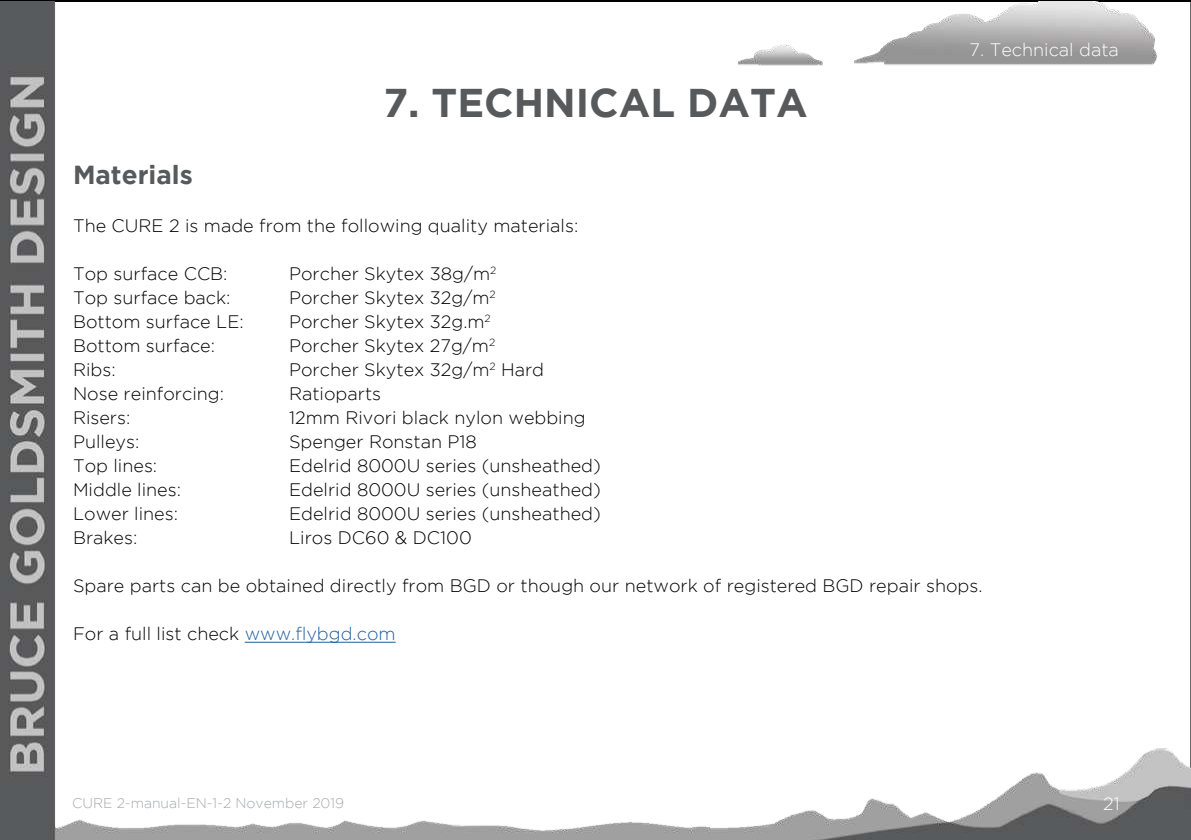
<style>
.page{position:relative;width:1191px;height:840px;background:#fff}
.page>*{position:absolute;margin:0;border:0;box-sizing:border-box;transform-origin:0 0}
.t1{font:700 40px "Gotham";color:#58595b}
.t2{font:700 26px "Gotham";color:#58595b}
.t3{font:300 18px "Gotham";color:#000}
.t4{font:300 18px "Gotham";color:#fff}
.t5{font:300 14px "Gotham";color:#a7a9ac}
.s1{color:#215e9e}
</style>
<div class="page">
<img style="left:0;top:1px;width:1191px;height:838px">
<hr style="left:245px;top:641px;width:151px;height:1px;background:#215e9e">
<h1 class="t1" style="left:383px;top:79px;width:426px">7. TECHNICAL DATA</h1>
<p class="t4" style="left:969px;top:42px;width:151px">7. Technical data</p>
<h2 class="t2" style="left:73px;top:163px;width:121px">Materials</h2>
<p class="t3" style="left:73px;top:218px;width:507px">The CURE 2 is made from the following quality materials:</p>
<p class="t3" style="left:73px;top:266px;width:156px">Top surface CCB:</p>
<p class="t3" style="left:289px;top:263px;width:209px">Porcher Skytex 38g/m<sup>2</sup></p>
<p class="t3" style="left:73px;top:287px;width:159px">Top surface back:</p>
<p class="t3" style="left:289px;top:287px;width:208px">Porcher Skytex 32g/m<sup>2</sup></p>
<p class="t3" style="left:73px;top:311px;width:172px">Bottom surface LE:</p>
<p class="t3" style="left:289px;top:311px;width:203px">Porcher Skytex 32g.m<sup>2</sup></p>
<p class="t3" style="left:73px;top:335px;width:144px">Bottom surface:</p>
<p class="t3" style="left:289px;top:335px;width:208px">Porcher Skytex 27g/m<sup>2</sup></p>
<p class="t3" style="left:73px;top:359px;width:44px">Ribs:</p>
<p class="t3" style="left:289px;top:359px;width:257px">Porcher Skytex 32g/m<sup>2</sup> Hard</p>
<p class="t3" style="left:73px;top:386px;width:153px">Nose reinforcing:</p>
<p class="t3" style="left:289px;top:386px;width:94px">Ratioparts</p>
<p class="t3" style="left:73px;top:410px;width:59px">Risers:</p>
<p class="t3" style="left:289px;top:410px;width:298px">12mm Rivori black nylon webbing</p>
<p class="t3" style="left:73px;top:434px;width:68px">Pulleys:</p>
<p class="t3" style="left:289px;top:434px;width:189px">Spenger Ronstan P18</p>
<p class="t3" style="left:73px;top:455px;width:86px">Top lines:</p>
<p class="t3" style="left:289px;top:455px;width:313px">Edelrid 8000U series (unsheathed)</p>
<p class="t3" style="left:73px;top:479px;width:110px">Middle lines:</p>
<p class="t3" style="left:289px;top:479px;width:313px">Edelrid 8000U series (unsheathed)</p>
<p class="t3" style="left:73px;top:503px;width:107px">Lower lines:</p>
<p class="t3" style="left:289px;top:503px;width:313px">Edelrid 8000U series (unsheathed)</p>
<p class="t3" style="left:73px;top:527px;width:66px">Brakes:</p>
<p class="t3" style="left:289px;top:527px;width:184px">Liros DC60 &amp; DC100</p>
<p class="t3" style="left:73px;top:578px;width:911px">Spare parts can be obtained directly from BGD or though our network of registered BGD repair shops.</p>
<p class="t3" style="left:73px;top:626px;width:324px">For a full list check <span class="s1">www.flybgd.com</span></p>
<p class="t5" style="left:72px;top:797px;width:274px">CURE 2-manual-EN-1-2 November 2019</p>
<p class="t4" style="left:1103px;top:796px;width:18px">21</p>
</div>
